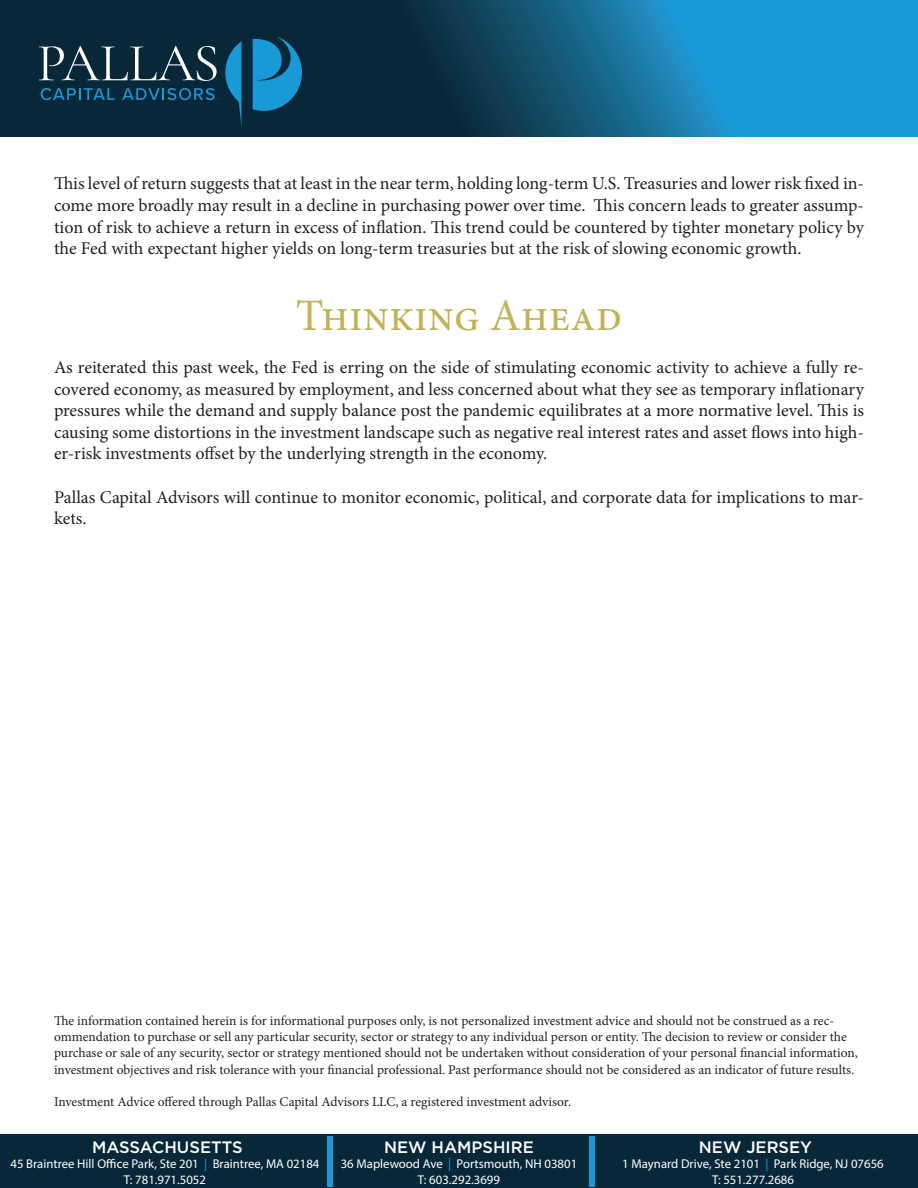
<style>
.page{position:relative;width:918px;height:1188px;background:#fff}
.page>*{position:absolute;margin:0;border:0;box-sizing:border-box;transform-origin:0 0}
.t1{font:500 54px "Gotham";color:#179ad7}
.t2{font:45px "Minion Pro";color:#c2b359}
.t3{font:18px/21.6px "Minion Pro";letter-spacing:-.005em;color:#231f20;text-align:justify}
.t4{font:500 16.5px "Gotham";color:#fff}
.t5{font:13.5px/16.2px "Minion Pro";letter-spacing:-.005em;color:#231f20}
.t6{font:12.75px "Myriad Pro";color:#fff}
.s1{color:#179ad7}
</style>
<div class="page">
<svg style="left:0;top:0;width:918px;height:137px;background:#105779"></svg>
<svg style="left:225px;top:41px;width:16px;height:86px"></svg>
<svg style="left:253px;top:36px;width:49px;height:75px;background:#1279a9"></svg>
<svg style="left:39px;top:46px;width:178px;height:35px;background:#354f5d"></svg>
<svg style="left:41px;top:88px;width:74px;height:12px"></svg>
<svg style="left:122px;top:88px;width:93px;height:12px"></svg>
<div style="left:0;top:1134px;width:918px;height:54px;background:#082839"></div>
<p class="t3" style="left:54px;top:173px;width:812px">This level of return suggests that at least in the near term, holding long-term U.S. Treasuries and lower risk fixed in&shy;come more broadly may result in a decline in purchasing power over time. This concern leads to greater assump&shy;tion of risk to achieve a return in excess of inflation. This trend could be countered by tighter monetary policy by the Fed with expectant higher yields on long-term treasuries but at the risk of slowing economic growth.</p>
<p class="t2" style="left:296px;top:285px;width:328px">Thinking Ahead</p>
<p class="t3" style="left:54px;top:356px;width:812px">As reiterated this past week, the Fed is erring on the side of stimulating economic activity to achieve a fully re&shy;covered economy, as measured by employment, and less concerned about what they see as temporary inflationary pressures while the demand and supply balance post the pandemic equilibrates at a more normative level. This is causing some distortions in the investment landscape such as negative real interest rates and asset flows into high&shy;er-risk investments offset by the underlying strength in the economy.</p>
<p class="t3" style="left:54px;top:486px;width:812px">Pallas Capital Advisors will continue to monitor economic, political, and corporate data for implications to mar&shy;kets.</p>
<p class="t5" style="left:54px;top:1013px;width:805px">The information contained herein is for informational purposes only, is not personalized investment advice and should not be construed as a rec&shy;ommendation to purchase or sell any particular security, sector or strategy to any individual person or entity. The decision to review or consider the purchase or sale of any security, sector or strategy mentioned should not be undertaken without consideration of your personal financial information, investment objectives and risk tolerance with your financial professional. Past performance should not be considered as an indicator of future results.</p>
<p class="t5" style="left:54px;top:1094px;width:519px">Investment Advice offered through Pallas Capital Advisors LLC, a registered investment advisor.</p>
<p class="t4" style="left:92px;top:1136px;width:152px">MASSACHUSETTS</p>
<p class="t6" style="left:10px;top:1156px;width:310px">45 Braintree Hill Office Park, Ste 201 <span class="s1">|</span> Braintree, MA 02184</p>
<p class="t6" style="left:124px;top:1172px;width:84px">T: 781.971.5052</p>
<p class="t1" style="left:321px;top:1125px;width:19px">|</p>
<p class="t1" style="left:583px;top:1125px;width:19px">|</p>
<p class="t4" style="left:384px;top:1136px;width:151px">NEW HAMPSHIRE</p>
<p class="t6" style="left:341px;top:1156px;width:238px">36 Maplewood Ave <span class="s1">|</span> Portsmouth, NH 03801</p>
<p class="t6" style="left:418px;top:1172px;width:84px">T: 603.292.3699</p>
<p class="t4" style="left:699px;top:1136px;width:115px">NEW JERSEY</p>
<p class="t6" style="left:622px;top:1156px;width:263px">1 Maynard Drive, Ste 2101 <span class="s1">|</span> Park Ridge, NJ 07656</p>
<p class="t6" style="left:712px;top:1172px;width:84px">T: 551.277.2686</p>
</div>
